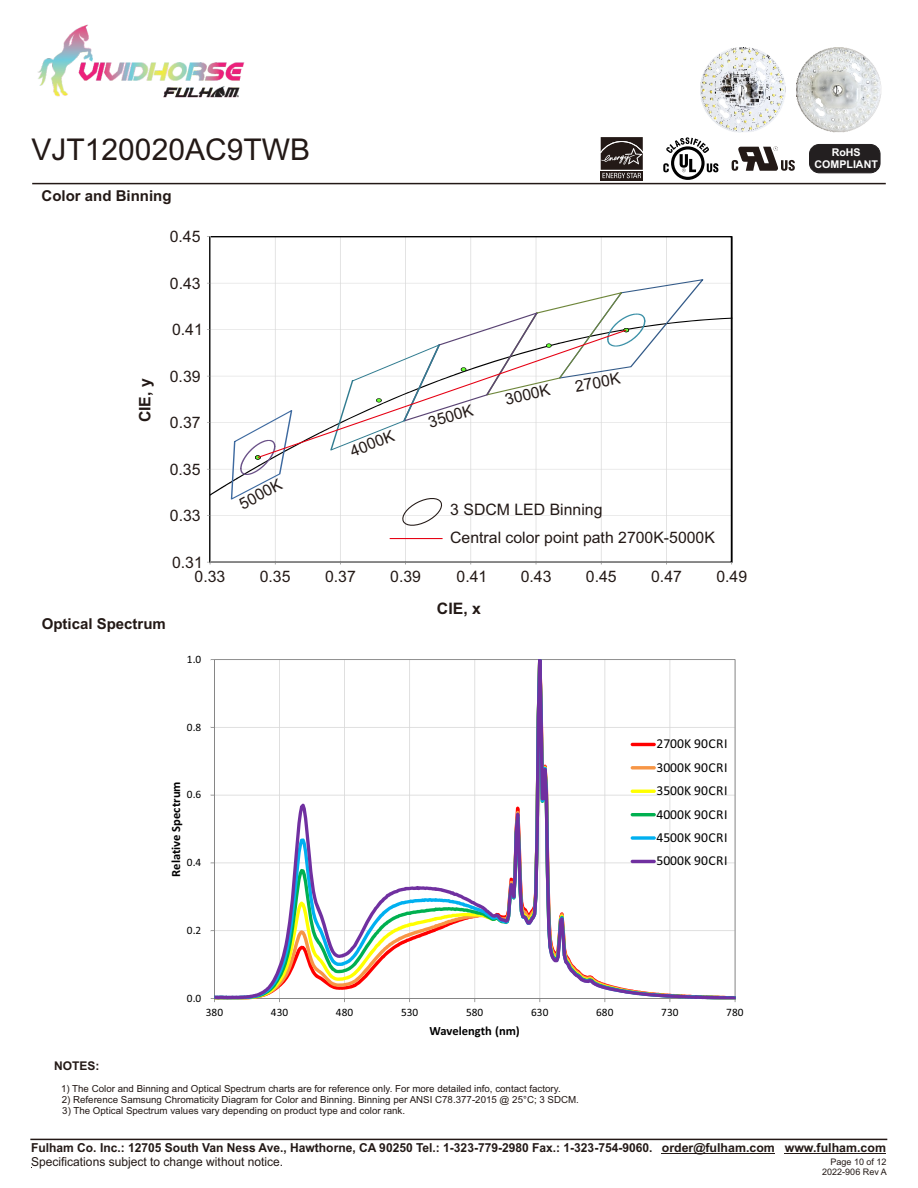
<style>
.page{position:relative;width:918px;height:1188px;background:#fff}
.page>*{position:absolute;margin:0;border:0;box-sizing:border-box;transform-origin:0 0}
.t1{font:30px "Arial";color:#231916}
.t2{font:15.9px "Arial";color:#231916}
.t3{font:700 15.9px "Arial";color:#231916}
.t4{font:700 15px "Arial";color:#231916}
.t5{font:13.65px/23.4px "Calibri";color:#000;text-align:justify}
.t6{font:700 12.6px "Calibri";color:#000}
.t7{font:700 12.3px "Arial";color:#231916}
.t8{font:12.3px "Arial";color:#231916}
.t9{font:700 12px "Arial";color:#231916}
.t10{font:11.25px "Calibri";letter-spacing:.005em;color:#000}
.t11{font:700 10.65px/11.9px "Arial";color:#fff;text-align:center}
.t12{font:9.75px "Arial";color:#231916}
.t13{font:9px "Arial";color:#231916}
</style>
<div class="page">
<hr style="left:30px;top:1139px;width:857px;height:1px;background:#231916">
<hr style="left:662px;top:1153px;width:113px;height:1px;background:#231916">
<hr style="left:785px;top:1153px;width:101px;height:1px;background:#231916">
<svg style="left:209px;top:236px;width:524px;height:327px"></svg>
<hr style="left:210px;top:237px;width:1px;height:325px;background:#868686">
<hr style="left:210px;top:562px;width:522px;height:1px;background:#868686">
<hr style="left:390px;top:538px;width:53px;height:1px;background:#e60013">
<svg style="left:207px;top:279px;width:525px;height:249px"></svg>
<hr style="left:735px;top:660px;width:1px;height:338px;background:#d9d9d9">
<svg style="left:215px;top:659px;width:520px;height:336px"></svg>
<hr style="left:214px;top:660px;width:1px;height:338px;background:#868686">
<svg style="left:211px;top:804px;width:223px;height:198px"></svg>
<svg style="left:434px;top:659px;width:264px;height:340px"></svg>
<svg style="left:694px;top:995px;width:42px;height:7px"></svg>
<hr style="left:631px;top:743px;width:25px;height:3px;background:#f00;border-radius:2px">
<svg style="left:631px;top:766px;width:25px;height:4px"></svg>
<hr style="left:631px;top:790px;width:25px;height:3px;background:#ff0;border-radius:2px">
<hr style="left:631px;top:813px;width:25px;height:3px;background:#00b050;border-radius:2px">
<svg style="left:631px;top:836px;width:25px;height:4px"></svg>
<hr style="left:631px;top:860px;width:25px;height:3px;background:#7030a0;border-radius:2px">
<hr style="left:32px;top:183px;width:854px;height:1px;background:#231916">
<svg style="left:732px;top:147px;width:63px;height:24px"></svg>
<div style="left:810px;top:144px;width:70px;height:29px;background:#231f20;border-radius:10px"></div>
<div style="left:809px;top:144px;width:71px;height:29px;border:1px solid #231f20;border-radius:10px"></div>
<svg style="left:671px;top:146px;width:34px;height:34px"></svg>
<svg style="left:674px;top:149px;width:27px;height:28px"></svg>
<svg style="left:663px;top:137px;width:55px;height:35px"></svg>
<svg style="left:600px;top:137px;width:43px;height:44px;background:#4b4340"></svg>
<img style="left:38px;top:24px;width:207px;height:74px">
<img style="left:701px;top:48px;width:84px;height:84px">
<img style="left:796px;top:47px;width:86px;height:86px">
<h1 class="t1" style="left:32px;top:138px;width:280px">VJT120020AC9TWB</h1>
<p class="t11" style="left:815px;top:147px;width:65px">RoHS<br>COMPLIANT</p>
<h3 class="t4" style="left:42px;top:190px;width:132px">Color and Binning</h3>
<h2 class="t2" style="left:170px;top:231px;width:32px">0.45</h2>
<h2 class="t2" style="left:170px;top:277px;width:32px">0.43</h2>
<h2 class="t2" style="left:172px;top:324px;width:32px">0.41</h2>
<h2 class="t2" style="left:170px;top:370px;width:32px">0.39</h2>
<h2 class="t3" style="left:139px;top:422px;width:45px;rotate:-90deg">CIE, y</h2>
<h2 class="t2" style="left:574px;top:380px;width:47px;rotate:-10deg">2700K</h2>
<h2 class="t2" style="left:504px;top:394px;width:47px;rotate:-13deg">3000K</h2>
<h2 class="t2" style="left:427px;top:416px;width:47px;rotate:-16deg">3500K</h2>
<h2 class="t2" style="left:170px;top:417px;width:32px">0.37</h2>
<h2 class="t2" style="left:349px;top:446px;width:47px;rotate:-21deg">4000K</h2>
<h2 class="t2" style="left:170px;top:463px;width:32px">0.35</h2>
<h2 class="t2" style="left:170px;top:510px;width:32px">0.33</h2>
<h2 class="t2" style="left:172px;top:556px;width:32px">0.31</h2>
<h2 class="t2" style="left:238px;top:499px;width:47px;rotate:-28deg">5000K</h2>
<h2 class="t2" style="left:450px;top:504px;width:154px">3 SDCM LED Binning</h2>
<h2 class="t2" style="left:450px;top:531px;width:266px">Central color point path 2700K-5000K</h2>
<h3 class="t4" style="left:42px;top:618px;width:126px">Optical Spectrum</h3>
<h2 class="t2" style="left:195px;top:570px;width:32px">0.33</h2>
<h2 class="t2" style="left:260px;top:570px;width:32px">0.35</h2>
<h2 class="t2" style="left:325px;top:570px;width:32px">0.37</h2>
<h2 class="t2" style="left:390px;top:570px;width:32px">0.39</h2>
<h2 class="t2" style="left:457px;top:570px;width:32px">0.41</h2>
<h2 class="t2" style="left:521px;top:570px;width:32px">0.43</h2>
<h2 class="t2" style="left:586px;top:570px;width:32px">0.45</h2>
<h2 class="t2" style="left:651px;top:570px;width:32px">0.47</h2>
<h2 class="t2" style="left:716px;top:570px;width:32px">0.49</h2>
<p class="t10" style="left:187px;top:654px;width:16px">1.0</p>
<h2 class="t3" style="left:437px;top:603px;width:45px">CIE, x</h2>
<p class="t10" style="left:187px;top:722px;width:16px">0.8</p>
<p class="t6" style="left:171px;top:877px;width:96px;rotate:-90deg">Relative Spectrum</p>
<p class="t10" style="left:187px;top:790px;width:16px">0.6</p>
<p class="t10" style="left:187px;top:858px;width:16px">0.4</p>
<p class="t10" style="left:187px;top:925px;width:16px">0.2</p>
<p class="t10" style="left:187px;top:993px;width:16px">0.0</p>
<h3 class="t5" style="left:657px;top:733px;width:73px">2700K 90CRI 3000K 90CRI 3500K 90CRI 4000K 90CRI 4500K 90CRI 5000K 90CRI</h3>
<p class="t10" style="left:206px;top:1008px;width:19px">380</p>
<p class="t10" style="left:271px;top:1008px;width:19px">430</p>
<p class="t10" style="left:336px;top:1008px;width:19px">480</p>
<p class="t10" style="left:401px;top:1008px;width:19px">530</p>
<p class="t10" style="left:466px;top:1008px;width:19px">580</p>
<p class="t10" style="left:531px;top:1008px;width:19px">630</p>
<p class="t10" style="left:596px;top:1008px;width:19px">680</p>
<p class="t10" style="left:661px;top:1008px;width:19px">730</p>
<p class="t10" style="left:726px;top:1008px;width:19px">780</p>
<p class="t9" style="left:54px;top:1062px;width:47px">NOTES:</p>
<p class="t6" style="left:430px;top:1025px;width:92px">Wavelength (nm)</p>
<p class="t12" style="left:61px;top:1085px;width:501px">1) The Color and Binning and Optical Spectrum charts are for reference only. For more detailed info, contact factory.</p>
<p class="t12" style="left:62px;top:1096px;width:519px">2) Reference Samsung Chromaticity Diagram for Color and Binning. Binning per ANSI C78.377-2015 @ 25°C; 3 SDCM.</p>
<p class="t12" style="left:62px;top:1107px;width:344px">3) The Optical Spectrum values vary depending on product type and color rank.</p>
<p class="t7" style="left:31px;top:1143px;width:623px">Fulham Co. Inc.: 12705 South Van Ness Ave., Hawthorne, CA 90250 Tel.: 1-323-779-2980 Fax.: 1-323-754-9060.</p>
<p class="t8" style="left:31px;top:1157px;width:253px">Specifications subject to change without notice.</p>
<p class="t7" style="left:662px;top:1143px;width:226px">order@fulham.com www.fulham.com</p>
<p class="t13" style="left:831px;top:1158px;width:58px">Page 10 of 12</p>
<p class="t13" style="left:822px;top:1169px;width:66px">2022-906 Rev A</p>
</div>
